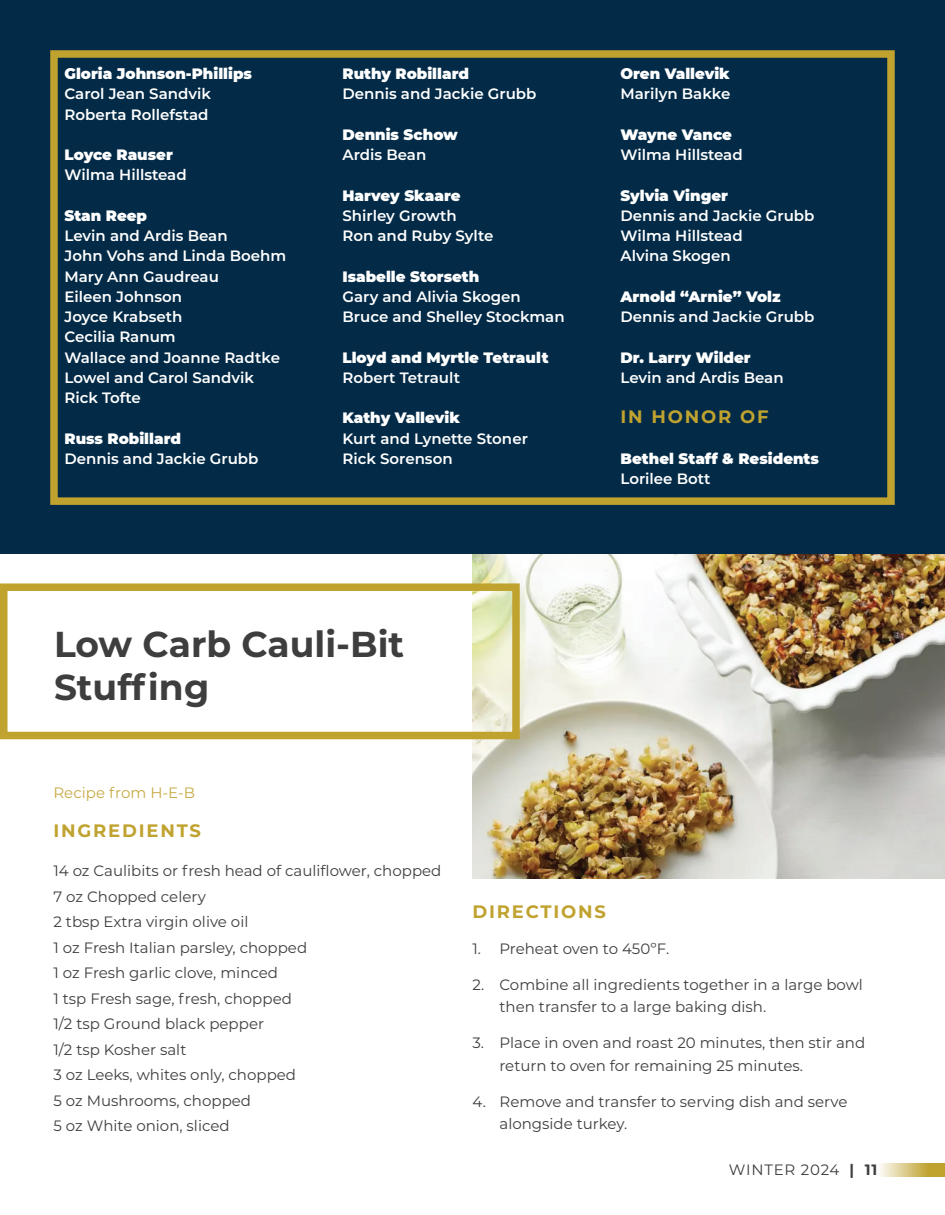
<style>
.page{position:relative;width:945px;height:1215px;background:#fff}
.page>*{position:absolute;margin:0;border:0;box-sizing:border-box;transform-origin:0 0}
.t1{font:700 36px/43.2px "Montserrat";color:#3e3e3f}
.t2{font:700 18px "Montserrat";letter-spacing:.1em;color:#c0a22f}
.t3{font:15px/25.5px "Montserrat";color:#3e3e3f}
.t4{font:600 15px/20.2px "Montserrat";color:#fff}
.t5{font:900 15px "Montserrat";color:#fff}
.t6{font:15px "Montserrat";color:#c7aa45}
.t7{font:15px "Montserrat";letter-spacing:.05em;color:#3e3e3f}
.s1{font-weight:700}
</style>
<div class="page">
<svg style="left:880px;top:1163px;width:65px;height:14px"></svg>
<img style="left:472px;top:554px;width:473px;height:325px">
<div style="left:0;top:0;width:945px;height:554px;background:#032b47"></div>
<div style="left:50px;top:50px;width:845px;height:455px;border:8px solid #c0a22f"></div>
<div style="left:0;top:583px;width:520px;height:156px;border:8px solid #c0a22f"></div>
<p class="t5" style="left:64px;top:62px;width:189px">Gloria Johnson-Phillips</p>
<p class="t4" style="left:64px;top:83px;width:148px">Carol Jean Sandvik<br>Roberta Rollefstad</p>
<p class="t5" style="left:64px;top:143px;width:110px">Loyce Rauser</p>
<p class="t4" style="left:64px;top:164px;width:124px">Wilma Hillstead</p>
<p class="t5" style="left:64px;top:204px;width:84px">Stan Reep</p>
<p class="t4" style="left:64px;top:225px;width:223px">Levin and Ardis Bean<br>John Vohs and Linda Boehm<br>Mary Ann Gaudreau<br>Eileen Johnson<br>Joyce Krabseth<br>Cecilia Ranum<br>Wallace and Joanne Radtke<br>Lowel and Carol Sandvik<br>Rick Tofte</p>
<p class="t5" style="left:64px;top:427px;width:118px">Russ Robillard</p>
<p class="t4" style="left:64px;top:448px;width:196px">Dennis and Jackie Grubb</p>
<p class="t5" style="left:342px;top:62px;width:128px">Ruthy Robillard</p>
<p class="t4" style="left:342px;top:83px;width:196px">Dennis and Jackie Grubb</p>
<p class="t5" style="left:342px;top:123px;width:117px">Dennis Schow</p>
<p class="t4" style="left:342px;top:144px;width:85px">Ardis Bean</p>
<p class="t5" style="left:342px;top:184px;width:120px">Harvey Skaare</p>
<p class="t4" style="left:342px;top:205px;width:153px">Shirley Growth<br>Ron and Ruby Sylte</p>
<p class="t5" style="left:342px;top:265px;width:138px">Isabelle Storseth</p>
<p class="t4" style="left:342px;top:286px;width:224px">Gary and Alivia Skogen<br>Bruce and Shelley Stockman</p>
<p class="t5" style="left:342px;top:346px;width:208px">Lloyd and Myrtle Tetrault</p>
<p class="t4" style="left:342px;top:367px;width:119px">Robert Tetrault</p>
<p class="t5" style="left:342px;top:407px;width:119px">Kathy Vallevik</p>
<p class="t4" style="left:342px;top:427px;width:187px">Kurt and Lynette Stoner<br>Rick Sorenson</p>
<p class="t5" style="left:620px;top:62px;width:111px">Oren Vallevik</p>
<p class="t4" style="left:620px;top:83px;width:112px">Marilyn Bakke</p>
<p class="t5" style="left:620px;top:123px;width:113px">Wayne Vance</p>
<p class="t4" style="left:620px;top:144px;width:124px">Wilma Hillstead</p>
<p class="t5" style="left:620px;top:184px;width:109px">Sylvia Vinger</p>
<p class="t4" style="left:620px;top:205px;width:196px">Dennis and Jackie Grubb<br>Wilma Hillstead<br>Alvina Skogen</p>
<p class="t5" style="left:620px;top:285px;width:162px">Arnold “Arnie” Volz</p>
<p class="t4" style="left:620px;top:306px;width:196px">Dennis and Jackie Grubb</p>
<p class="t5" style="left:620px;top:346px;width:132px">Dr. Larry Wilder</p>
<p class="t4" style="left:620px;top:367px;width:165px">Levin and Ardis Bean</p>
<p class="t2" style="left:621px;top:404px;width:150px">IN HONOR OF</p>
<p class="t5" style="left:621px;top:447px;width:200px">Bethel Staff &amp; Residents</p>
<p class="t4" style="left:621px;top:468px;width:91px">Lorilee Bott</p>
<h1 class="t1" style="left:54px;top:621px;width:352px">Low Carb Cauli-Bit<br>Stuffing</h1>
<p class="t6" style="left:53px;top:782px;width:143px">Recipe from H-E-B</p>
<p class="t2" style="left:53px;top:818px;width:149px">INGREDIENTS</p>
<p class="t3" style="left:53px;top:858px;width:389px">14 oz Caulibits or fresh head of cauliflower, chopped<br>7 oz Chopped celery<br>2 tbsp Extra virgin olive oil<br>1 oz Fresh Italian parsley, chopped<br>1 oz Fresh garlic clove, minced<br>1 tsp Fresh sage, fresh, chopped<br>1/2 tsp Ground black pepper<br>1/2 tsp Kosher salt<br>3 oz Leeks, whites only, chopped<br>5 oz Mushrooms, chopped<br>5 oz White onion, sliced</p>
<p class="t2" style="left:473px;top:898px;width:135px">DIRECTIONS</p>
<p class="t3" style="left:473px;top:935px;width:198px">1. Preheat oven to 450ºF.</p>
<p class="t3" style="left:500px;top:973px;width:365px;line-height:22.5px;text-indent:-27px">2. Combine all ingredients together in a large bowl then transfer to a large baking dish.</p>
<p class="t3" style="left:500px;top:1031px;width:367px;line-height:22.5px;text-indent:-27px">3. Place in oven and roast 20 minutes, then stir and return to oven for remaining 25 minutes.</p>
<p class="t3" style="left:500px;top:1090px;width:350px;line-height:22.5px;text-indent:-27px">4. Remove and transfer to serving dish and serve alongside turkey.</p>
<p class="t7" style="left:729px;top:1159px;width:150px">WINTER 2024 <span class="s1">| 11</span></p>
</div>
